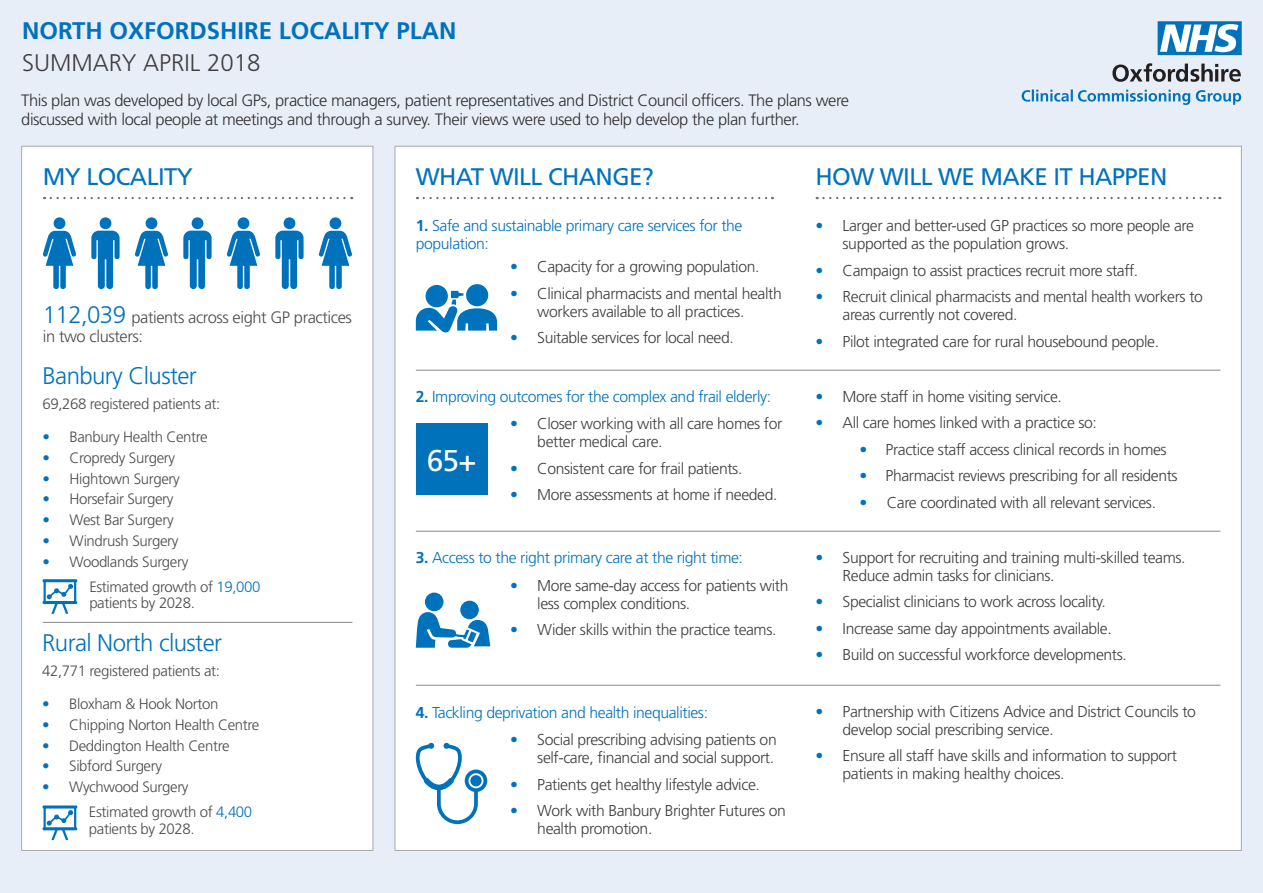
<style>
.page{position:relative;width:1263px;height:893px;background:#e8eef8}
.page>*{position:absolute;margin:0;border:0;box-sizing:border-box;transform-origin:0 0}
.t1{font:30px "Frutiger LT Std";color:#fff}
.t2{font:24px "Frutiger LT Std";letter-spacing:-.025em;color:#0072bc}
.t3{font:300 24px "Frutiger LT Std";letter-spacing:-.025em;color:#0072bc}
.t4{font:700 24px "Frutiger LT Std";color:#0072bc}
.t5{font:300 24px "Frutiger LT Std";color:#3e3e3f}
.t6{font:300 16.5px/18.8px "Frutiger LT Std";letter-spacing:-.025em;color:#312f30}
.t7{font:300 16.5px/18.8px "Frutiger LT Std";letter-spacing:-.025em;color:#4b4c4d}
.t8{font:300 15.75px/18px "Frutiger LT Std";letter-spacing:-.025em;color:#3e3e3f}
.t9{font:300 15.75px/18px "Frutiger LT Std";letter-spacing:-.025em;color:#0072bc}
.t10{font:300 15px/16.5px "Frutiger LT Std";letter-spacing:-.025em;color:#4b4c4d}
.s1{font-size:24px;color:#0072bc}
.s2{color:#0072bc}
.s3{font-weight:700}
</style>
<div class="page">
<div style="left:395px;top:146px;width:847px;height:705px;background:#fff;border:1px solid #a8a9ad"></div>
<div style="left:21px;top:146px;width:352px;height:705px;background:#fff;border:1px solid #a8a9ad"></div>
<hr style="left:416px;top:370px;width:804px;height:1px;background:#939598">
<hr style="left:416px;top:531px;width:804px;height:1px;background:#939598">
<hr style="left:43px;top:622px;width:309px;height:1px;background:#939598">
<hr style="left:416px;top:685px;width:804px;height:1px;background:#939598">
<svg style="left:424px;top:197px;width:349px;height:2px"></svg>
<svg style="left:51px;top:197px;width:301px;height:2px"></svg>
<svg style="left:817px;top:197px;width:403px;height:2px"></svg>
<svg style="left:43px;top:217px;width:33px;height:72px"></svg>
<svg style="left:91px;top:217px;width:29px;height:72px"></svg>
<svg style="left:135px;top:217px;width:33px;height:72px"></svg>
<svg style="left:183px;top:217px;width:29px;height:72px"></svg>
<svg style="left:227px;top:217px;width:33px;height:72px"></svg>
<svg style="left:319px;top:217px;width:33px;height:72px"></svg>
<svg style="left:275px;top:217px;width:29px;height:72px"></svg>
<svg style="left:43px;top:579px;width:34px;height:35px"></svg>
<svg style="left:43px;top:805px;width:34px;height:35px"></svg>
<div style="left:460px;top:601px;width:19px;height:18px;background:#0072bc;border-radius:50%"></div>
<svg style="left:416px;top:612px;width:74px;height:36px"></svg>
<div style="left:425px;top:593px;width:18px;height:18px;background:#0072bc;border-radius:50%"></div>
<div style="left:466px;top:284px;width:22px;height:22px;background:#0072bc;border-radius:50%"></div>
<div style="left:425px;top:285px;width:23px;height:22px;background:#0072bc;border-radius:50%"></div>
<svg style="left:416px;top:291px;width:81px;height:42px"></svg>
<div style="left:416px;top:423px;width:71px;height:72px;background:#0072bc"></div>
<svg style="left:1022px;top:89px;width:219px;height:16px"></svg>
<svg style="left:1112px;top:63px;width:129px;height:19px"></svg>
<svg style="left:1157px;top:21px;width:85px;height:34px"></svg>
<svg style="left:416px;top:743px;width:71px;height:81px"></svg>
<div style="left:470px;top:775px;width:12px;height:11px;background:#0072bc;border-radius:50%"></div>
<p class="t4" style="left:22px;top:17px;width:436px">NORTH OXFORDSHIRE LOCALITY PLAN</p>
<p class="t5" style="left:22px;top:49px;width:240px">SUMMARY APRIL 2018</p>
<p class="t6" style="left:21px;top:91px;width:829px">This plan was developed by local GPs, practice managers, patient representatives and District Council officers. The plans were discussed with local people at meetings and through a survey. Their views were used to help develop the plan further.</p>
<p class="t2" style="left:43px;top:163px;width:152px">MY LOCALITY</p>
<p class="t2" style="left:416px;top:163px;width:239px">WHAT WILL CHANGE?</p>
<p class="t2" style="left:815px;top:163px;width:353px">HOW WILL WE MAKE IT HAPPEN</p>
<p class="t7" style="left:43px;top:308px;width:311px"><span class="s1">112,039</span> patients across eight GP practices in two clusters:</p>
<p class="t3" style="left:43px;top:362px;width:156px">Banbury Cluster</p>
<p class="t10" style="left:43px;top:396px;width:179px">69,268 registered patients at:</p>
<p class="t10" style="left:43px;top:429px;width:167px"><span class="s2">•</span> Banbury Health Centre</p>
<p class="t10" style="left:43px;top:450px;width:134px"><span class="s2">•</span> Cropredy Surgery</p>
<p class="t10" style="left:43px;top:470px;width:139px"><span class="s2">•</span> Hightown Surgery</p>
<p class="t10" style="left:43px;top:491px;width:132px"><span class="s2">•</span> Horsefair Surgery</p>
<p class="t10" style="left:43px;top:512px;width:133px"><span class="s2">•</span> West Bar Surgery</p>
<p class="t10" style="left:43px;top:533px;width:137px"><span class="s2">•</span> Windrush Surgery</p>
<p class="t10" style="left:43px;top:553px;width:147px"><span class="s2">•</span> Woodlands Surgery</p>
<p class="t10" style="left:89px;top:578px;width:173px">Estimated growth of <span class="s2">19,000 </span>patients by 2028.</p>
<p class="t3" style="left:42px;top:629px;width:181px">Rural North cluster</p>
<p class="t10" style="left:42px;top:663px;width:179px">42,771 registered patients at:</p>
<p class="t10" style="left:42px;top:696px;width:178px"><span class="s2">•</span> Bloxham &amp; Hook Norton</p>
<p class="t10" style="left:42px;top:717px;width:219px"><span class="s2">•</span> Chipping Norton Health Centre</p>
<p class="t10" style="left:42px;top:737px;width:189px"><span class="s2">•</span> Deddington Health Centre</p>
<p class="t10" style="left:42px;top:758px;width:121px"><span class="s2">•</span> Sibford Surgery</p>
<p class="t10" style="left:42px;top:779px;width:148px"><span class="s2">•</span> Wychwood Surgery</p>
<p class="t10" style="left:89px;top:804px;width:165px">Estimated growth of <span class="s2">4,400 </span>patients by 2028.</p>
<p class="t9" style="left:416px;top:217px;width:328px"><span class="s3">1.</span> Safe and sustainable primary care services for the population:</p>
<p class="t8" style="left:510px;top:258px;width:251px"><span class="s2">•</span> Capacity for a growing population.</p>
<p class="t8" style="left:537px;top:284px;width:246px;text-indent:-27px"><span class="s2">•</span> Clinical pharmacists and mental health workers available to all practices.</p>
<p class="t8" style="left:510px;top:329px;width:225px"><span class="s2">•</span> Suitable services for local need.</p>
<p class="t9" style="left:416px;top:387px;width:357px"><span class="s3">2.</span> Improving outcomes for the complex and frail elderly:</p>
<p class="t8" style="left:537px;top:415px;width:247px;text-indent:-27px"><span class="s2">•</span> Closer working with all care homes for better medical care.</p>
<p class="t8" style="left:510px;top:460px;width:234px"><span class="s2">•</span> Consistent care for frail patients.</p>
<p class="t8" style="left:510px;top:486px;width:269px"><span class="s2">•</span> More assessments at home if needed.</p>
<p class="t1" style="left:427px;top:442px;width:51px">65+</p>
<p class="t9" style="left:416px;top:549px;width:329px"><span class="s3">3.</span> Access to the right primary care at the right time:</p>
<p class="t8" style="left:537px;top:576px;width:253px;text-indent:-27px"><span class="s2">•</span> More same-day access for patients with less complex conditions.</p>
<p class="t8" style="left:510px;top:621px;width:268px"><span class="s2">•</span> Wider skills within the practice teams.</p>
<p class="t9" style="left:416px;top:703px;width:294px"><span class="s3">4.</span> Tackling deprivation and health inequalities:</p>
<p class="t8" style="left:510px;top:731px;width:268px;text-align:right"><span class="s2">•</span> Social prescribing advising patients on self-care, financial and social support.</p>
<p class="t8" style="left:510px;top:776px;width:251px"><span class="s2">•</span> Patients get healthy lifestyle advice.</p>
<p class="t8" style="left:537px;top:802px;width:250px;text-indent:-27px"><span class="s2">•</span> Work with Banbury Brighter Futures on health promotion.</p>
<p class="t8" style="left:842px;top:217px;width:353px;text-indent:-27px"><span class="s2">•</span> Larger and better-used GP practices so more people are supported as the population grows.</p>
<p class="t8" style="left:815px;top:262px;width:324px"><span class="s2">•</span> Campaign to assist practices recruit more staff.</p>
<p class="t8" style="left:842px;top:288px;width:362px;text-indent:-27px"><span class="s2">•</span> Recruit clinical pharmacists and mental health workers to areas currently not covered.</p>
<p class="t8" style="left:815px;top:333px;width:345px"><span class="s2">•</span> Pilot integrated care for rural housebound people.</p>
<p class="t8" style="left:815px;top:387px;width:248px"><span class="s2">•</span> More staff in home visiting service.</p>
<p class="t8" style="left:815px;top:414px;width:283px"><span class="s2">•</span> All care homes linked with a practice so:</p>
<p class="t8" style="left:859px;top:440px;width:309px"><span class="s2">•</span> Practice staff access clinical records in homes</p>
<p class="t8" style="left:859px;top:467px;width:320px"><span class="s2">•</span> Pharmacist reviews prescribing for all residents</p>
<p class="t8" style="left:859px;top:493px;width:298px"><span class="s2">•</span> Care coordinated with all relevant services.</p>
<p class="t8" style="left:842px;top:549px;width:344px;text-indent:-27px"><span class="s2">•</span> Support for recruiting and training multi-skilled teams.<br>Reduce admin tasks for clinicians.</p>
<p class="t8" style="left:815px;top:593px;width:292px"><span class="s2">•</span> Specialist clinicians to work across locality.</p>
<p class="t8" style="left:815px;top:620px;width:298px"><span class="s2">•</span> Increase same day appointments available.</p>
<p class="t8" style="left:815px;top:646px;width:313px"><span class="s2">•</span> Build on successful workforce developments.</p>
<p class="t8" style="left:842px;top:703px;width:355px;text-indent:-27px"><span class="s2">•</span> Partnership with Citizens Advice and District Councils to develop social prescribing service.</p>
<p class="t8" style="left:842px;top:747px;width:336px;text-indent:-27px"><span class="s2">•</span> Ensure all staff have skills and information to support patients in making healthy choices.</p>
</div>
